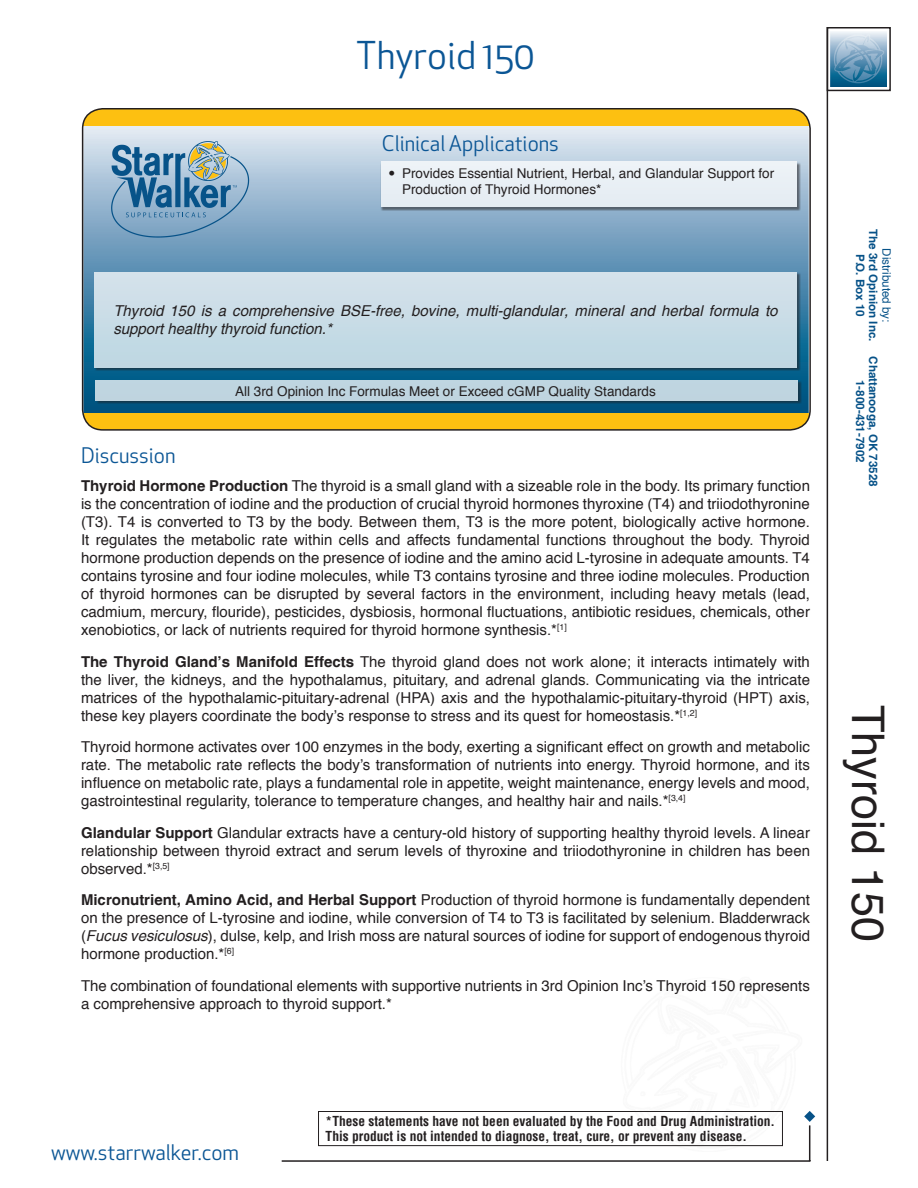
<style>
.page{position:relative;width:918px;height:1188px;background:#fff}
.page>*{position:absolute;margin:0;border:0;box-sizing:border-box;transform-origin:0 0}
.Product_Title_Side{font:45px "Helvetica";color:#231f20}
.Product_Title{font:37.5px "Apex New";color:#0b5695}
.Subheader_Clinical_A{font:21px "Apex New";color:#0b5695}
.Website_URL{font:21px "Apex New";color:#0b5695}
.Subheader{font:21px "Apex New";color:#0b5695}
.Body_Text{font:15px/18px "Helvetica";color:#231f20;text-align:justify}
.Text_in_Box{font:italic 15px/18px "Helvetica";color:#231f20}
.Distributor_Statemen{font:13.5px/16.5px "Helvetica";color:#231f20}
.t1{font:700 condensed 13.5px/15px "Helvetica";color:#231f20}
.t2{font:700 11.55px/12.9px "Helvetica";color:#075288;text-align:center}
.t3{font:11.55px "Helvetica";color:#075288}
.s1{font-family:"Trade Gothic LT Std"}
.s2{font-weight:700}
.s3{font-style:italic}
</style>
<div class="page">
<svg style="left:84px;top:126px;width:725px;height:288px;background:#80a8c2"></svg>
<svg style="left:111px;top:141px;width:138px;height:97px;background:#7da3bd"></svg>
<div style="left:83px;top:414px;width:727px;height:16px;background:#fdc011"></div>
<div style="left:83px;top:109px;width:727px;height:17px;background:#fdc011"></div>
<img style="left:831px;top:32px;width:56px;height:55px">
<div style="left:95px;top:272px;width:706px;height:99px;background:#231f20;opacity:.75"></div>
<div style="left:94px;top:272px;width:703px;height:95px;background:#c9dce7"></div>
<div style="left:96px;top:380px;width:706px;height:24px;background:#231f20;opacity:.75"></div>
<div style="left:96px;top:380px;width:702px;height:20px;background:#bfd5e0"></div>
<div style="left:381px;top:162px;width:420px;height:49px;background:#231f20;opacity:.75"></div>
<div style="left:381px;top:162px;width:416px;height:45px;background:#e8eff5"></div>
<hr style="left:827px;top:27px;width:1px;height:1134px;background:#231f20">
<div style="left:827px;top:27px;width:64px;height:64px;border:2px solid #231f20"></div>
<div style="left:318px;top:1111px;width:465px;height:35px;border:1px solid #231f20"></div>
<hr style="left:809px;top:1125px;width:1px;height:36px;background:#231f20">
<hr style="left:282px;top:1160px;width:529px;height:2px;background:#231f20">
<svg style="left:804px;top:1111px;width:11px;height:11px"></svg>
<p class="Product_Title" style="left:356px;top:31px;width:181px">Thyroid 150</p>
<p class="Subheader_Clinical_A" style="left:382px;top:130px;width:179px">Clinical Applications</p>
<p class="Distributor_Statemen" style="left:402px;top:165px;width:374px;text-indent:-14px"><span class="s1">•</span> Provides Essential Nutrient, Herbal, and Glandular Support for<br>Production of Thyroid Hormones*</p>
<p class="Text_in_Box" style="left:113px;top:302px;width:666px">Thyroid 150 is a comprehensive BSE-free, bovine, multi-glandular, mineral and herbal formula to support healthy thyroid function.*</p>
<p class="Distributor_Statemen" style="left:235px;top:383px;width:422px">All 3rd Opinion Inc Formulas Meet or Exceed cGMP Quality Standards</p>
<p class="Subheader" style="left:81px;top:442px;width:96px">Discussion</p>
<p class="Body_Text" style="left:81px;top:477px;width:731px"><span class="s2">Thyroid Hormone Production</span> The thyroid is a small gland with a sizeable role in the body. Its primary function is the concentration of iodine and the production of crucial thyroid hormones thyroxine (T4) and triiodothyronine (T3). T4 is converted to T3 by the body. Between them, T3 is the more potent, biologically active hormone.<br>It regulates the metabolic rate within cells and affects fundamental functions throughout the body. Thyroid hormone production depends on the presence of iodine and the amino acid L-tyrosine in adequate amounts. T4 contains tyrosine and four iodine molecules, while T3 contains tyrosine and three iodine molecules. Production of thyroid hormones can be disrupted by several factors in the environment, including heavy metals (lead, cadmium, mercury, flouride), pesticides, dysbiosis, hormonal fluctuations, antibiotic residues, chemicals, other xenobiotics, or lack of nutrients required for thyroid hormone synthesis.*<sup>[1]</sup></p>
<p class="Body_Text" style="left:81px;top:653px;width:731px"><span class="s2">The Thyroid Gland’s Manifold Effects</span> The thyroid gland does not work alone; it interacts intimately with the liver, the kidneys, and the hypothalamus, pituitary, and adrenal glands. Communicating via the intricate matrices of the hypothalamic-pituitary-adrenal (HPA) axis and the hypothalamic-pituitary-thyroid (HPT) axis, these key players coordinate the body’s response to stress and its quest for homeostasis.*<sup>[1,2]</sup></p>
<p class="Body_Text" style="left:81px;top:738px;width:730px">Thyroid hormone activates over 100 enzymes in the body, exerting a significant effect on growth and metabolic rate. The metabolic rate reflects the body’s transformation of nutrients into energy. Thyroid hormone, and its influence on metabolic rate, plays a fundamental role in appetite, weight maintenance, energy levels and mood, gastrointestinal regularity, tolerance to temperature changes, and healthy hair and nails.*<sup>[3,4]</sup></p>
<p class="Body_Text" style="left:81px;top:824px;width:731px"><span class="s2">Glandular Support</span> Glandular extracts have a century-old history of supporting healthy thyroid levels. A linear relationship between thyroid extract and serum levels of thyroxine and triiodothyronine in children has been observed.*<sup>[3,5]</sup></p>
<p class="Body_Text" style="left:81px;top:891px;width:731px"><span class="s2">Micronutrient, Amino Acid, and Herbal Support</span> Production of thyroid hormone is fundamentally dependent on the presence of L-tyrosine and iodine, while conversion of T4 to T3 is facilitated by selenium. Bladderwrack (<span class="s3">Fucus vesiculosus</span>), dulse, kelp, and Irish moss are natural sources of iodine for support of endogenous thyroid hormone production.*<sup>[6]</sup></p>
<p class="Body_Text" style="left:81px;top:977px;width:730px">The combination of foundational elements with supportive nutrients in 3rd Opinion Inc’s Thyroid 150 represents a comprehensive approach to thyroid support.*</p>
<p class="t2" style="left:879px;top:229px;width:114px;rotate:90deg">The 3rd Opinion Inc.<br>P.O. Box 10</p>
<p class="t2" style="left:879px;top:356px;width:132px;rotate:90deg">Chattanooga, OK 73528<br>1-800-431-7902</p>
<p class="t3" style="left:895px;top:248px;width:76px;rotate:90deg">Distributed by:</p>
<p class="Product_Title_Side" style="left:903px;top:705px;width:239px;rotate:90deg">Thyroid 150</p>
<p class="Website_URL" style="left:51px;top:1139px;width:190px">www.starrwalker.com</p>
<p class="t1" style="left:326px;top:1114px;width:451px">*These statements have not been evaluated by the Food and Drug Administration.<br>This product is not intended to diagnose, treat, cure, or prevent any disease.</p>
</div>
